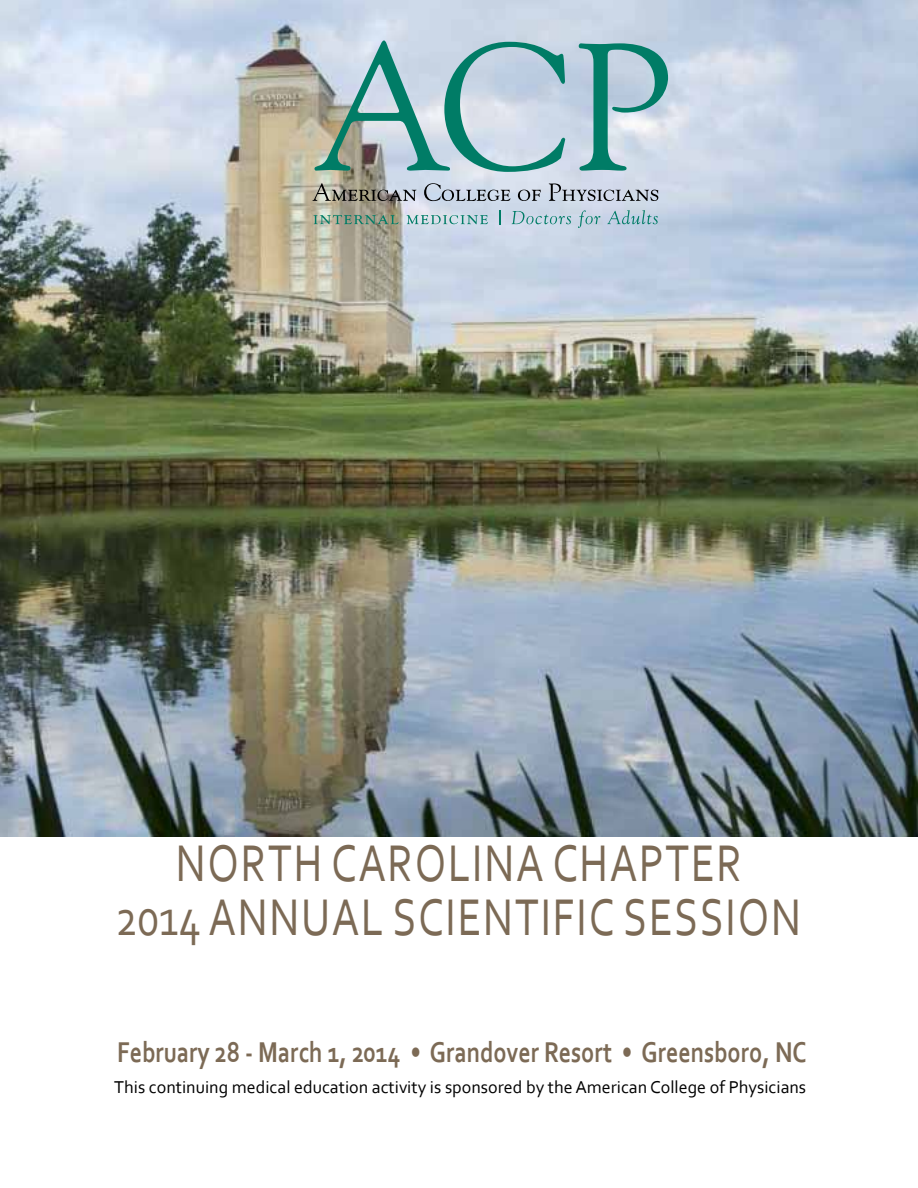
<style>
.page{position:relative;width:918px;height:1188px;background:#fff}
.page>*{position:absolute;margin:0;border:0;box-sizing:border-box;transform-origin:0 0}
.t1{font:54px/54px "Corbel";letter-spacing:.04em;color:#7c6a55;text-align:center;scale:.8 1}
.t2{font:700 30px "Corbel";color:#7c6a55;scale:.8 1}
.t3{font:18px "Corbel";color:#000}
</style>
<div class="page">
<img style="left:0;top:0;width:918px;height:837px">
<svg style="left:312px;top:183px;width:104px;height:18px;background:#908f88"></svg>
<svg style="left:424px;top:183px;width:86px;height:18px;background:#aab3c0"></svg>
<svg style="left:518px;top:190px;width:23px;height:11px"></svg>
<svg style="left:549px;top:183px;width:109px;height:18px;background:#a8afbb"></svg>
<svg style="left:313px;top:215px;width:85px;height:9px"></svg>
<svg style="left:407px;top:215px;width:81px;height:9px"></svg>
<svg style="left:499px;top:211px;width:2px;height:14px"></svg>
<svg style="left:512px;top:211px;width:59px;height:13px"></svg>
<svg style="left:578px;top:210px;width:22px;height:18px"></svg>
<svg style="left:607px;top:210px;width:51px;height:14px"></svg>
<svg style="left:314px;top:41px;width:252px;height:131px;background:#a1bfc3"></svg>
<svg style="left:579px;top:42px;width:89px;height:130px;background:#92bdc1"></svg>
<h1 class="t1" style="left:116px;top:834px;width:849px">North Carolina chapter<br>2014 ANNUAL scientific session</h1>
<h2 class="t2" style="left:117px;top:1033px;width:863px">February 28 - March 1, 2014 • Grandover Resort • Greensboro, NC</h2>
<p class="t3" style="left:114px;top:1076px;width:693px">This continuing medical education activity is sponsored by the American College of Physicians</p>
</div>
